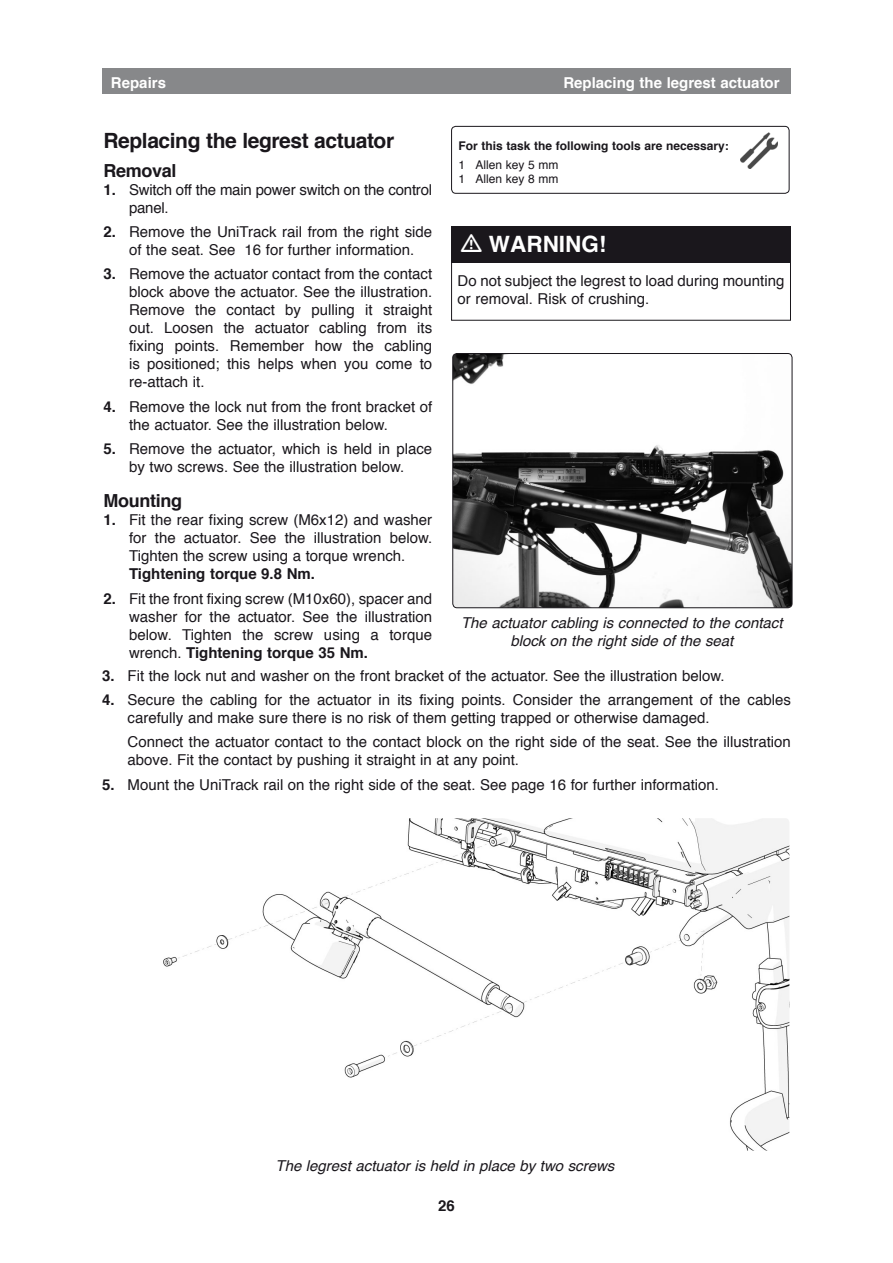
<style>
.page{position:relative;width:893px;height:1263px;background:#fff}
.page>*{position:absolute;margin:0;border:0;box-sizing:border-box;transform-origin:0 0}
.t1{font:700 22.5px "Helvetica";color:#fff}
.t2{font:700 21px "Helvetica";letter-spacing:-.02em;color:#1a171c}
.t3{font:700 18px "Helvetica";letter-spacing:-.02em;color:#1a171c}
.t4{font:15px/18px "Helvetica";color:#1a171c}
.t5{font:italic 15px/18px "Helvetica";color:#1a171c;text-align:center}
.t6{font:700 15px "Helvetica";color:#fff}
.t7{font:700 15px "Helvetica";color:#1a171c}
.t8{font:700 12px "Helvetica";color:#1a171c}
.t9{font:12px/14.4px "Helvetica";color:#1a171c}
.s1{font-weight:700}
</style>
<div class="page">
<div style="left:102px;top:68px;width:689px;height:26px;background:#87888a"></div>
<img style="left:163px;top:818px;width:626px;height:332px">
<div style="left:451px;top:126px;width:338px;height:68px;border:1px solid #1a171c;border-radius:4px"></div>
<img style="left:741px;top:133px;width:37px;height:35px">
<img style="left:454px;top:353px;width:338px;height:255px">
<div style="left:452px;top:353px;width:340px;height:255px;border:1px solid #1a171c;border-radius:4px"></div>
<div style="left:451px;top:258px;width:340px;height:63px;border:1px solid #1a171c"></div>
<div style="left:451px;top:226px;width:340px;height:37px;background:#1a171c"></div>
<p class="t6" style="left:111px;top:71px;width:57px">Repairs</p>
<p class="t6" style="left:563px;top:71px;width:218px">Replacing the legrest actuator</p>
<h2 class="t2" style="left:104px;top:123px;width:292px">Replacing the legrest actuator</h2>
<p class="t3" style="left:104px;top:156px;width:74px">Removal</p>
<p class="t4" style="left:129px;top:181px;width:305px;text-indent:-26px"><span class="s1">1.</span> Switch off the main power switch on the control panel.</p>
<p class="t4" style="left:104px;top:223px;width:330px;text-align:center"><span class="s1">2.</span> Remove the UniTrack rail from the right side of the seat. See 16 for further information.</p>
<p class="t4" style="left:129px;top:266px;width:305px;text-align:justify;text-indent:-26px"><span class="s1">3.</span> Remove the actuator contact from the contact block above the actuator. See the illustration.<br>Remove the contact by pulling it straight out. Loosen the actuator cabling from its fixing points. Remember how the cabling is positioned; this helps when you come to re-attach it.</p>
<p class="t4" style="left:129px;top:398px;width:305px;text-indent:-26px"><span class="s1">4.</span> Remove the lock nut from the front bracket of the actuator. See the illustration below.</p>
<p class="t4" style="left:104px;top:440px;width:330px;text-align:center"><span class="s1">5.</span> Remove the actuator, which is held in place by two screws. See the illustration below.</p>
<p class="t3" style="left:104px;top:486px;width:80px">Mounting</p>
<p class="t4" style="left:129px;top:511px;width:305px;text-align:justify;text-indent:-26px"><span class="s1">1.</span> Fit the rear fixing screw (M6x12) and washer for the actuator. See the illustration below.<br>Tighten the screw using a torque wrench.</p>
<p class="t7" style="left:129px;top:562px;width:187px">Tightening torque 9.8 Nm.</p>
<p class="t4" style="left:129px;top:590px;width:305px;text-align:justify;text-indent:-26px"><span class="s1">2.</span> Fit the front fixing screw (M10x60), spacer and washer for the actuator. See the illustration below. Tighten the screw using a torque wrench. <span class="s1">Tightening torque 35 Nm.</span></p>
<p class="t8" style="left:458px;top:136px;width:272px">For this task the following tools are necessary:</p>
<p class="t9" style="left:458px;top:157px;width:102px">1 Allen key 5 mm<br>1 Allen key 8 mm</p>
<h1 class="t1" style="left:489px;top:226px;width:119px">WARNING!</h1>
<p class="t4" style="left:458px;top:272px;width:328px">Do not subject the legrest to load during mounting or removal. Risk of crushing.</p>
<p class="t5" style="left:461px;top:614px;width:323px">The actuator cabling is connected to the contact block on the right side of the seat</p>
<p class="t4" style="left:102px;top:667px;width:624px"><span class="s1">3.</span> Fit the lock nut and washer on the front bracket of the actuator. See the illustration below.</p>
<p class="t4" style="left:128px;top:691px;width:665px;text-indent:-26px"><span class="s1">4.</span> Secure the cabling for the actuator in its fixing points. Consider the arrangement of the cables carefully and make sure there is no risk of them getting trapped or otherwise damaged.</p>
<p class="t4" style="left:128px;top:734px;width:665px">Connect the actuator contact to the contact block on the right side of the seat. See the illustration above. Fit the contact by pushing it straight in at any point.</p>
<p class="t4" style="left:102px;top:776px;width:618px"><span class="s1">5.</span> Mount the UniTrack rail on the right side of the seat. See page 16 for further information.</p>
<p class="t5" style="left:276px;top:1157px;width:340px">The legrest actuator is held in place by two screws</p>
<p class="t7" style="left:440px;top:1194px;width:18px">26</p>
</div>
